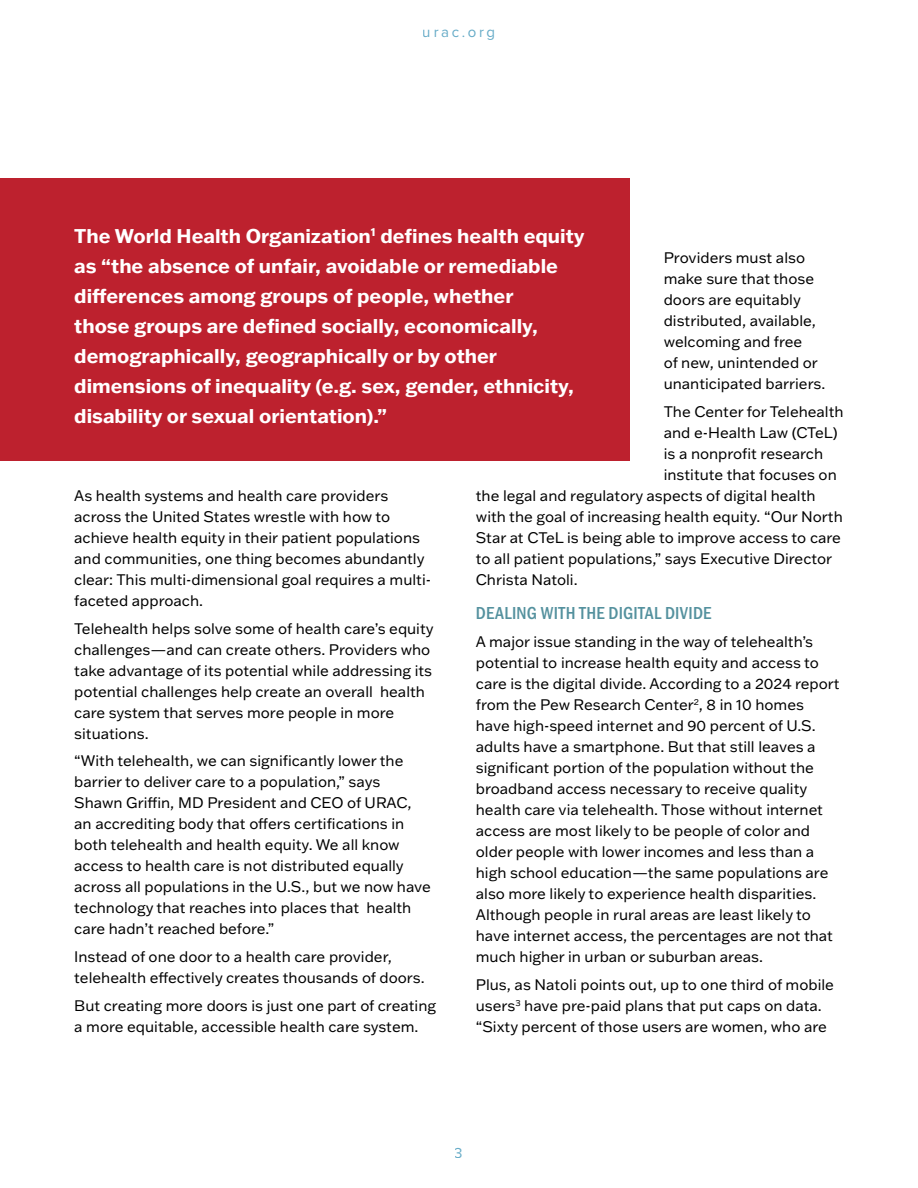
<style>
.page{position:relative;width:918px;height:1188px;background:#fff}
.page>*{position:absolute;margin:0;border:0;box-sizing:border-box;transform-origin:0 0}
.t1{font:700 19.5px/30px "Franklin Gothic ATF";color:#fff}
.t2{font:500 18px "Franklin Gothic URW Cond";letter-spacing:.015em;color:#54919e}
.t3{font:15px/21px "Franklin Gothic ATF";color:#000}
.t4{font:15px "Proxima Nova";letter-spacing:.175em;color:#0375a3}
</style>
<div class="page">
<div style="left:0;top:178px;width:630px;height:283px;background:#bd212e"></div>
<p class="t4" style="left:423px;top:21px;width:74px">urac.org</p>
<p class="t1" style="left:74px;top:220px;width:512px">The World Health Organization<sup>1</sup> defines health equity as “the absence of unfair, avoidable or remediable differences among groups of people, whether<br>those groups are defined socially, economically, demographically, geographically or by other dimensions of inequality (e.g. sex, gender, ethnicity, disability or sexual orientation).”</p>
<p class="t3" style="left:664px;top:247px;width:163px">Providers must also make sure that those doors are equitably distributed, available, welcoming and free<br>of new, unintended or unanticipated barriers.</p>
<p class="t3" style="left:664px;top:401px;width:181px">The Center for Telehealth</p>
<p class="t3" style="left:664px;top:422px;width:176px">and e-Health Law (CTeL)</p>
<p class="t3" style="left:664px;top:443px;width:161px">is a nonprofit research</p>
<p class="t3" style="left:664px;top:464px;width:175px">institute that focuses on</p>
<p class="t3" style="left:476px;top:485px;width:341px">the legal and regulatory aspects of digital health</p>
<p class="t3" style="left:476px;top:506px;width:368px">with the goal of increasing health equity. “Our North</p>
<p class="t3" style="left:476px;top:527px;width:367px">Star at CTeL is being able to improve access to care</p>
<p class="t3" style="left:476px;top:548px;width:358px">to all patient populations,” says Executive Director</p>
<p class="t3" style="left:476px;top:569px;width:103px">Christa Natoli.</p>
<p class="t2" style="left:476px;top:600px;width:237px">DEALING WITH THE DIGITAL DIVIDE</p>
<p class="t3" style="left:476px;top:631px;width:365px">A major issue standing in the way of telehealth’s potential to increase health equity and access to care is the digital divide. According to a 2024 report from the Pew Research Center<sup>2</sup>, 8 in 10 homes have high-speed internet and 90 percent of U.S. adults have a smartphone. But that still leaves a significant portion of the population without the broadband access necessary to receive quality health care via telehealth. Those without internet access are most likely to be people of color and older people with lower incomes and less than a high school education—the same populations are also more likely to experience health disparities.<br>Although people in rural areas are least likely to have internet access, the percentages are not that much higher in urban or suburban areas.</p>
<p class="t3" style="left:476px;top:973px;width:360px">Plus, as Natoli points out, up to one third of mobile users<sup>3</sup> have pre-paid plans that put caps on data. “Sixty percent of those users are women, who are</p>
<p class="t3" style="left:74px;top:485px;width:358px">As health systems and health care providers across the United States wrestle with how to achieve health equity in their patient populations and communities, one thing becomes abundantly clear: This multi-dimensional goal requires a multi&shy;faceted approach.</p>
<p class="t3" style="left:74px;top:617px;width:361px">Telehealth helps solve some of health care’s equity challenges—and can create others. Providers who take advantage of its potential while addressing its potential challenges help create an overall health care system that serves more people in more situations.</p>
<p class="t3" style="left:74px;top:750px;width:358px">“With telehealth, we can significantly lower the barrier to deliver care to a population,” says Shawn Griffin, MD President and CEO of URAC, an accrediting body that offers certifications in both telehealth and health equity. We all know access to health care is not distributed equally across all populations in the U.S., but we now have technology that reaches into places that health care hadn’t reached before.”</p>
<p class="t3" style="left:74px;top:946px;width:352px">Instead of one door to a health care provider, telehealth effectively creates thousands of doors.</p>
<p class="t3" style="left:74px;top:995px;width:363px">But creating more doors is just one part of creating a more equitable, accessible health care system.</p>
<p class="t4" style="left:455px;top:1141px;width:10px">3</p>
</div>
